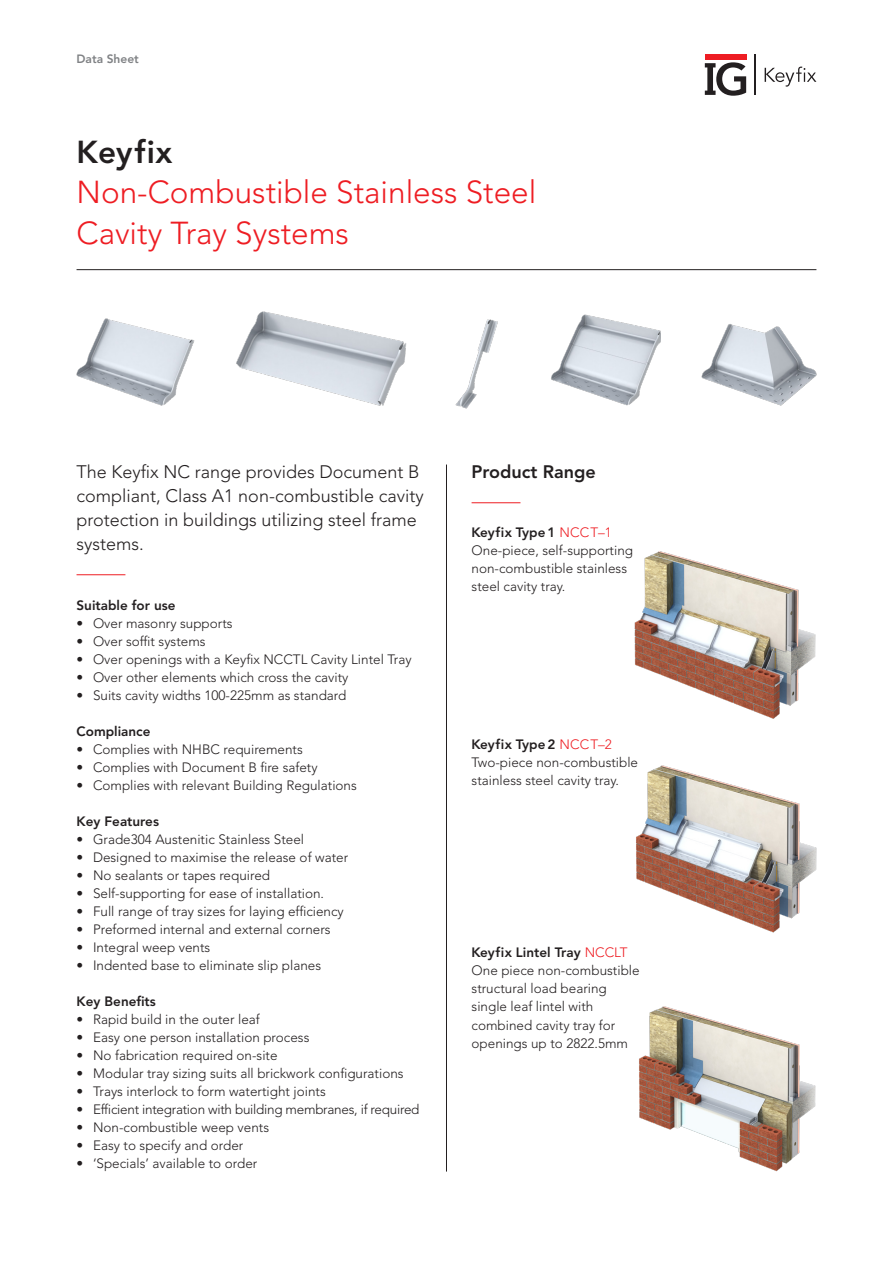
<style>
.page{position:relative;width:893px;height:1263px;background:#fff}
.page>*{position:absolute;margin:0;border:0;box-sizing:border-box;transform-origin:0 0}
.t1{font:300 31.5px/40.5px "Avenir LT Std";color:#ee1d23}
.t2{font:800 31.5px "Avenir LT Std";letter-spacing:.02em;color:#231f20}
.t3{font:300 18px/24px "Avenir LT Std";color:#231f20}
.t4{font:800 18px "Avenir LT Std";color:#231f20}
.t5{font:300 13.5px/18px "Avenir LT Std";color:#231f20}
.t6{font:800 13.5px "Avenir LT Std";color:#231f20}
.t7{font:300 13.5px "Avenir LT Std";letter-spacing:-.02em;color:#231f20}
.t8{font:800 12px "Avenir LT Std";color:#808285}
.s1{font-weight:300;color:#ee1d23}
</style>
<div class="page">
<div style="left:705px;top:54px;width:41px;height:5px;background:#ee1d23"></div>
<svg style="left:705px;top:62px;width:41px;height:34px"></svg>
<hr style="left:755px;top:54px;width:1px;height:41px;background:#231f20">
<svg style="left:765px;top:67px;width:51px;height:20px"></svg>
<hr style="left:77px;top:269px;width:739px;height:1px;background:#231f20">
<hr style="left:77px;top:574px;width:48px;height:1px;background:#ee1d23">
<img style="left:634px;top:551px;width:182px;height:168px">
<hr style="left:446px;top:464px;width:1px;height:707px;background:#231f20">
<hr style="left:472px;top:502px;width:48px;height:1px;background:#ee1d23">
<img style="left:636px;top:765px;width:180px;height:168px">
<img style="left:639px;top:1006px;width:177px;height:165px">
<img style="left:76px;top:318px;width:119px;height:88px">
<img style="left:236px;top:311px;width:171px;height:95px">
<img style="left:455px;top:319px;width:43px;height:90px">
<img style="left:551px;top:314px;width:110px;height:92px">
<img style="left:701px;top:324px;width:116px;height:82px">
<p class="t8" style="left:77px;top:52px;width:64px">Data Sheet</p>
<p class="t2" style="left:77px;top:133px;width:97px">Keyfix</p>
<p class="t1" style="left:77px;top:172px;width:461px">Non-Combustible Stainless Steel<br>Cavity Tray Systems</p>
<p class="t3" style="left:77px;top:460px;width:349px">The Keyfix NC range provides Document B compliant, Class A1 non-combustible cavity protection in buildings utilizing steel frame systems.</p>
<p class="t6" style="left:77px;top:597px;width:100px">Suitable for use</p>
<p class="t5" style="left:77px;top:614px;width:158px">• Over masonry supports</p>
<p class="t5" style="left:77px;top:632px;width:131px">• Over soffit systems</p>
<p class="t5" style="left:77px;top:650px;width:337px">• Over openings with a Keyfix NCCTL Cavity Lintel Tray</p>
<p class="t5" style="left:77px;top:668px;width:273px">• Over other elements which cross the cavity</p>
<p class="t5" style="left:77px;top:686px;width:271px">• Suits cavity widths 100-225mm as standard</p>
<p class="t6" style="left:77px;top:723px;width:76px">Compliance</p>
<p class="t5" style="left:77px;top:740px;width:228px">• Complies with NHBC requirements</p>
<p class="t5" style="left:77px;top:758px;width:243px">• Complies with Document B fire safety</p>
<p class="t5" style="left:77px;top:776px;width:282px">• Complies with relevant Building Regulations</p>
<p class="t6" style="left:77px;top:813px;width:84px">Key Features</p>
<p class="t5" style="left:77px;top:830px;width:229px">• Grade304 Austenitic Stainless Steel</p>
<p class="t5" style="left:77px;top:848px;width:273px">• Designed to maximise the release of water</p>
<p class="t5" style="left:77px;top:866px;width:195px">• No sealants or tapes required</p>
<p class="t5" style="left:77px;top:884px;width:249px">• Self-supporting for ease of installation.</p>
<p class="t5" style="left:77px;top:902px;width:269px">• Full range of tray sizes for laying efficiency</p>
<p class="t5" style="left:77px;top:920px;width:256px">• Preformed internal and external corners</p>
<p class="t5" style="left:77px;top:938px;width:135px">• Integral weep vents</p>
<p class="t5" style="left:77px;top:956px;width:246px">• Indented base to eliminate slip planes</p>
<p class="t6" style="left:77px;top:993px;width:81px">Key Benefits</p>
<p class="t5" style="left:77px;top:1010px;width:185px">• Rapid build in the outer leaf</p>
<p class="t5" style="left:77px;top:1028px;width:234px">• Easy one person installation process</p>
<p class="t5" style="left:77px;top:1046px;width:203px">• No fabrication required on-site</p>
<p class="t5" style="left:77px;top:1064px;width:329px">• Modular tray sizing suits all brickwork configurations</p>
<p class="t5" style="left:77px;top:1082px;width:251px">• Trays interlock to form watertight joints</p>
<p class="t7" style="left:77px;top:1102px;width:344px">• Efficient integration with building membranes, if required</p>
<p class="t5" style="left:77px;top:1118px;width:194px">• Non-combustible weep vents</p>
<p class="t5" style="left:77px;top:1136px;width:168px">• Easy to specify and order</p>
<p class="t5" style="left:77px;top:1154px;width:182px">• ‘Specials’ available to order</p>
<p class="t4" style="left:472px;top:461px;width:126px">Product Range</p>
<p class="t6" style="left:472px;top:524px;width:142px">Keyfix Type 1 <span class="s1">NCCT–1</span></p>
<p class="t5" style="left:472px;top:541px;width:163px">One-piece, self-supporting non-combustible stainless steel cavity tray.</p>
<p class="t6" style="left:472px;top:736px;width:142px">Keyfix Type 2 <span class="s1">NCCT–2</span></p>
<p class="t5" style="left:472px;top:753px;width:168px">Two-piece non-combustible stainless steel cavity tray.</p>
<p class="t6" style="left:472px;top:945px;width:157px">Keyfix Lintel Tray <span class="s1">NCCLT</span></p>
<p class="t5" style="left:472px;top:962px;width:170px">One piece non-combustible structural load bearing single leaf lintel with combined cavity tray for openings up to 2822.5mm</p>
</div>
